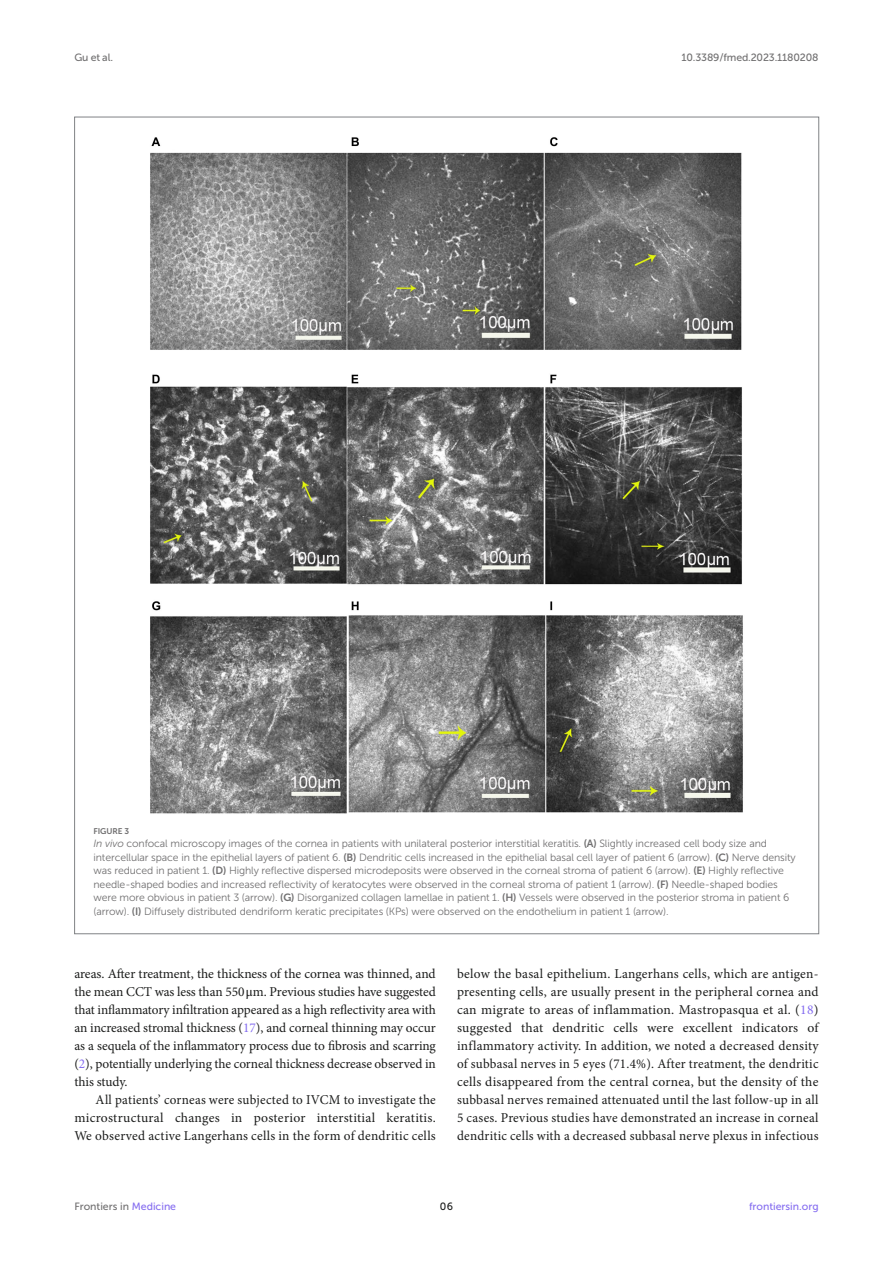
<style>
.page{position:relative;width:893px;height:1263px;background:#fff}
.page>*{position:absolute;margin:0;border:0;box-sizing:border-box;transform-origin:0 0}
.TEXT{font:13.5px/18px "Minion Pro";letter-spacing:.015em;color:#1b1c1b;text-align:justify}
.FIG_LEG{font:10.5px/13.5px "Museo Sans 300";letter-spacing:-.01em;color:#706f70}
.t1{font:10.5px "Museo Sans 500";letter-spacing:-.015em;color:#706f70}
.t2{font:10.5px "Museo Sans 500";color:#856df0}
.t3{font:10.5px "Museo Sans 500";color:#1b1c1b}
.FIG_HD{font:8.25px "Museo Sans 700";letter-spacing:-.01em;color:#706f70}
.s1{font-style:italic}
.s2{font-family:"Museo Sans 700"}
.s3{font-family:"STIX General"}
.s4{color:#856df0}
</style>
<div class="page">
<img style="left:150px;top:137px;width:593px;height:677px">
<p class="t1" style="left:74px;top:51px;width:40px">Gu et al.</p>
<p class="t1" style="left:682px;top:51px;width:138px">10.3389/fmed.2023.1180208</p>
<p class="FIG_HD" style="left:94px;top:826px;width:37px">FIGURE 3</p>
<p class="FIG_LEG" style="left:94px;top:837px;width:704px"><span class="s1">In vivo</span> confocal microscopy images of the cornea in patients with unilateral posterior interstitial keratitis. <span class="s2">(A)</span> Slightly increased cell body size and intercellular space in the epithelial layers of patient 6. <span class="s2">(B)</span> Dendritic cells increased in the epithelial basal cell layer of patient 6 (arrow). <span class="s2">(C)</span> Nerve density was reduced in patient 1. <span class="s2">(D)</span> Highly reflective dispersed microdeposits were observed in the corneal stroma of patient 6 (arrow). <span class="s2">(E)</span> Highly reflective needle-shaped bodies and increased reflectivity of keratocytes were observed in the corneal stroma of patient 1 (arrow). <span class="s2">(F)</span> Needle-shaped bodies were more obvious in patient 3 (arrow). <span class="s2">(G)</span> Disorganized collagen lamellae in patient 1. <span class="s2">(H)</span> Vessels were observed in the posterior stroma in patient 6 (arrow). <span class="s2">(I)</span> Diffusely distributed dendriform keratic precipitates (KPs) were observed on the endothelium in patient 1 (arrow).</p>
<p class="TEXT" style="left:74px;top:965px;width:363px">areas. After treatment, the thickness of the cornea was thinned, and the mean CCT was less than 550<span class="s3">μ</span>m. Previous studies have suggested that inflammatory infiltration appeared as a high reflectivity area with an increased stromal thickness (<span class="s4">17</span>), and corneal thinning may occur as a sequela of the inflammatory process due to fibrosis and scarring (<span class="s4">2</span>), potentially underlying the corneal thickness decrease observed in this study.</p>
<p class="TEXT" style="left:74px;top:1091px;width:363px;text-indent:21px">All patients’ corneas were subjected to IVCM to investigate the microstructural changes in posterior interstitial keratitis.<br>We observed active Langerhans cells in the form of dendritic cells</p>
<p class="TEXT" style="left:457px;top:965px;width:363px">below the basal epithelium. Langerhans cells, which are antigen&shy;presenting cells, are usually present in the peripheral cornea and can migrate to areas of inflammation. Mastropasqua et al. (<span class="s4">18</span>) suggested that dendritic cells were excellent indicators of inflammatory activity. In addition, we noted a decreased density of subbasal nerves in 5 eyes (71.4%). After treatment, the dendritic cells disappeared from the central cornea, but the density of the subbasal nerves remained attenuated until the last follow-up in all 5 cases. Previous studies have demonstrated an increase in corneal dendritic cells with a decreased subbasal nerve plexus in infectious</p>
<p class="t1" style="left:74px;top:1200px;width:103px">Frontiers in <span class="s4">Medicine</span></p>
<p class="t3" style="left:440px;top:1200px;width:15px">06</p>
<p class="t2" style="left:749px;top:1200px;width:71px">frontiersin.org</p>
</div>
